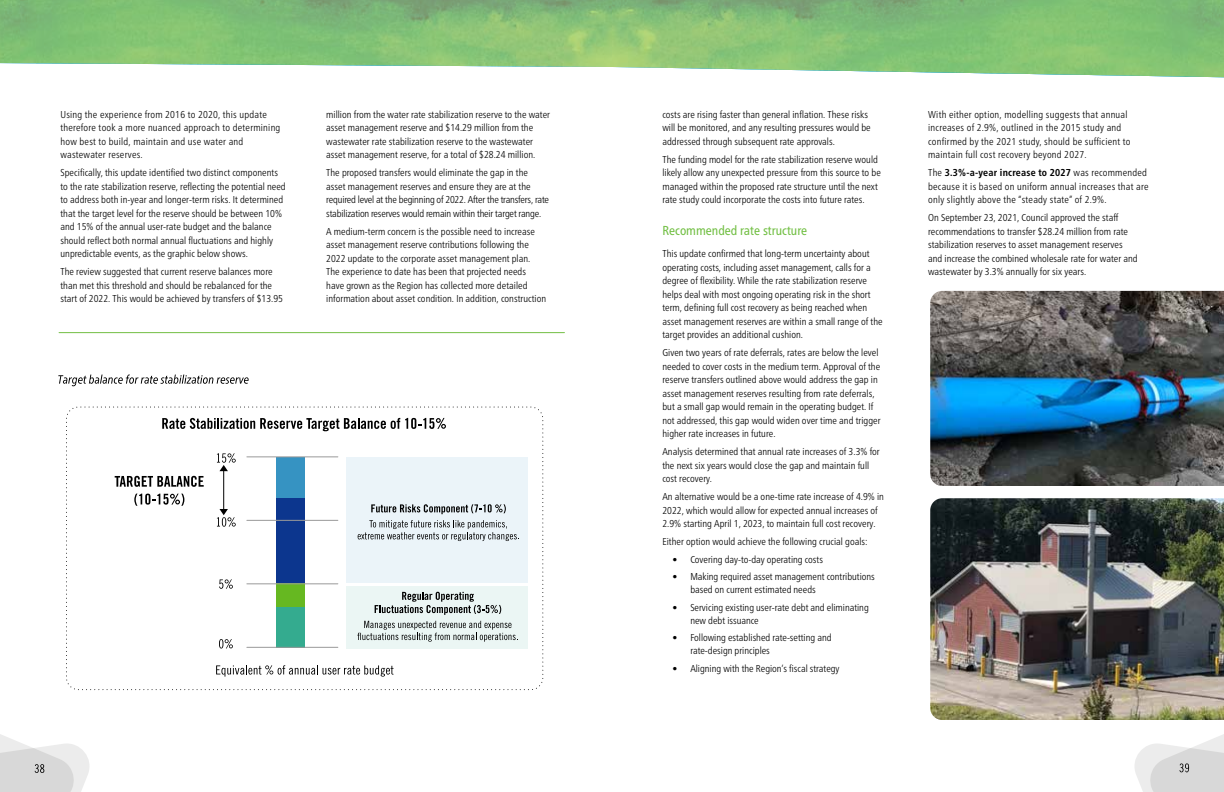
<style>
.page{position:relative;width:1224px;height:792px;background:#fff}
.page>*{position:absolute;margin:0;border:0;box-sizing:border-box;transform-origin:0 0}
.Paragraph_Header{font:condensed 13px "Frutiger Neue LT Pro";color:#72bf44}
.Body_Copy{font:300 condensed 10px/13.5px "Frutiger Neue LT Pro";letter-spacing:.005em;color:#000}
.Body_Copy-2{font:300 condensed 10px/13.5px "Frutiger Neue LT Pro";letter-spacing:.025em;color:#000}
.Body_Copy-3{font:300 condensed 10px/13.5px "Frutiger Neue LT Pro";letter-spacing:-.015em;color:#000}
.s1{font-weight:700}
</style>
<div class="page">
<svg style="left:612px;top:0;width:612px;height:77px;background:#8bc47d"></svg>
<svg style="left:0;top:0;width:612px;height:67px;background:#86c179"></svg>
<div style="left:346px;top:457px;width:182px;height:126px;background:#ebf4f9"></div>
<div style="left:346px;top:586px;width:182px;height:63px;background:#ebf6f4"></div>
<svg style="left:162px;top:418px;width:284px;height:13px"></svg>
<svg style="left:115px;top:476px;width:89px;height:11px"></svg>
<svg style="left:134px;top:494px;width:50px;height:12px"></svg>
<div style="left:66px;top:407px;width:477px;height:283px;border:1px dashed #000;border-radius:12px"></div>
<div style="left:277px;top:498px;width:28px;height:86px;background:#0c368e"></div>
<div style="left:277px;top:583px;width:28px;height:25px;background:#66b821"></div>
<div style="left:277px;top:607px;width:28px;height:40px;background:#34ab8f"></div>
<div style="left:277px;top:457px;width:28px;height:41px;background:#3693c2"></div>
<svg style="left:216px;top:665px;width:178px;height:12px"></svg>
<svg style="left:219px;top:579px;width:14px;height:10px"></svg>
<svg style="left:219px;top:639px;width:14px;height:10px"></svg>
<hr style="left:247px;top:457px;width:91px;height:1px;background:#999">
<hr style="left:247px;top:520px;width:91px;height:1px;background:#999">
<hr style="left:247px;top:584px;width:91px;height:1px;background:#999">
<hr style="left:247px;top:647px;width:91px;height:1px;background:#999">
<svg style="left:371px;top:504px;width:135px;height:10px"></svg>
<svg style="left:358px;top:520px;width:161px;height:21px"></svg>
<svg style="left:375px;top:592px;width:126px;height:23px"></svg>
<svg style="left:357px;top:621px;width:161px;height:21px"></svg>
<hr style="left:223px;top:467px;width:1px;height:46px;background:#000">
<svg style="left:217px;top:453px;width:19px;height:18px"></svg>
<svg style="left:217px;top:509px;width:19px;height:18px"></svg>
<svg style="left:58px;top:375px;width:191px;height:11px"></svg>
<hr style="left:59px;top:332px;width:505px;height:1px;background:#72bf44">
<img style="left:930px;top:498px;width:294px;height:222px">
<img style="left:930px;top:291px;width:294px;height:195px">
<svg style="left:0;top:734px;width:89px;height:58px"></svg>
<svg style="left:1134px;top:714px;width:90px;height:78px"></svg>
<p class="Body_Copy-2" style="left:60px;top:108px;width:221px">Using the experience from 2016 to 2020, this update therefore took a more nuanced approach to determining how best to build, maintain and use water and wastewater reserves.</p>
<p class="Body_Copy" style="left:60px;top:166px;width:227px">Specifically, this update identified two distinct components to the rate stabilization reserve, reflecting the potential need to address both in-year and longer-term risks. It determined that the target level for the reserve should be between 10% and 15% of the annual user-rate budget and the balance should reflect both normal annual fluctuations and highly unpredictable events, as the graphic below shows.</p>
<p class="Body_Copy" style="left:60px;top:265px;width:224px">The review suggested that current reserve balances more than met this threshold and should be rebalanced for the start of 2022. This would be achieved by transfers of $13.95</p>
<p class="Body_Copy" style="left:326px;top:108px;width:225px">million from the water rate stabilization reserve to the water asset management reserve and $14.29 million from the wastewater rate stabilization reserve to the wastewater asset management reserve, for a total of $28.24 million.</p>
<p class="Body_Copy-3" style="left:326px;top:166px;width:224px">The proposed transfers would eliminate the gap in the asset management reserves and ensure they are at the required level at the beginning of 2022. After the transfers, rate stabilization reserves would remain within their target range.</p>
<p class="Body_Copy" style="left:326px;top:225px;width:221px">A medium-term concern is the possible need to increase asset management reserve contributions following the 2022 update to the corporate asset management plan.<br>The experience to date has been that projected needs have grown as the Region has collected more detailed information about asset condition. In addition, construction</p>
<p class="Body_Copy" style="left:662px;top:108px;width:210px">costs are rising faster than general inflation. These risks will be monitored, and any resulting pressures would be addressed through subsequent rate approvals.</p>
<p class="Body_Copy" style="left:662px;top:153px;width:220px">The funding model for the rate stabilization reserve would likely allow any unexpected pressure from this source to be managed within the proposed rate structure until the next rate study could incorporate the costs into future rates.</p>
<p class="Paragraph_Header" style="left:662px;top:223px;width:146px">Recommended rate structure</p>
<p class="Body_Copy" style="left:662px;top:247px;width:222px">This update confirmed that long-term uncertainty about operating costs, including asset management, calls for a degree of flexibility. While the rate stabilization reserve helps deal with most ongoing operating risk in the short term, defining full cost recovery as being reached when asset management reserves are within a small range of the target provides an additional cushion.</p>
<p class="Body_Copy" style="left:662px;top:346px;width:220px">Given two years of rate deferrals, rates are below the level needed to cover costs in the medium term. Approval of the reserve transfers outlined above would address the gap in asset management reserves resulting from rate deferrals, but a small gap would remain in the operating budget. If not addressed, this gap would widen over time and trigger higher rate increases in future.</p>
<p class="Body_Copy" style="left:662px;top:445px;width:219px">Analysis determined that annual rate increases of 3.3% for the next six years would close the gap and maintain full cost recovery.</p>
<p class="Body_Copy" style="left:662px;top:490px;width:223px">An alternative would be a one-time rate increase of 4.9% in<br>2022, which would allow for expected annual increases of<br>2.9% starting April 1, 2023, to maintain full cost recovery.</p>
<p class="Body_Copy" style="left:662px;top:535px;width:207px">Either option would achieve the following crucial goals:</p>
<p class="Body_Copy" style="left:672px;top:553px;width:152px">• Covering day-to-day operating costs</p>
<p class="Body_Copy" style="left:690px;top:570px;width:186px;line-height:13px;text-indent:-18px">• Making required asset management contributions based on current estimated needs</p>
<p class="Body_Copy" style="left:690px;top:601px;width:180px;line-height:13px;text-indent:-18px">• Servicing existing user-rate debt and eliminating new debt issuance</p>
<p class="Body_Copy" style="left:690px;top:631px;width:143px;line-height:13px;text-indent:-18px">• Following established rate-setting and rate-design principles</p>
<p class="Body_Copy" style="left:672px;top:662px;width:169px">• Aligning with the Region’s fiscal strategy</p>
<p class="Body_Copy-2" style="left:928px;top:108px;width:204px">With either option, modelling suggests that annual increases of 2.9%, outlined in the 2015 study and confirmed by the 2021 study, should be sufficient to maintain full cost recovery beyond 2027.</p>
<p class="Body_Copy-2" style="left:928px;top:166px;width:222px">The <span class="s1">3.3%-a-year increase to 2027</span> was recommended because it is based on uniform annual increases that are only slightly above the “steady state” of 2.9%.</p>
<p class="Body_Copy" style="left:928px;top:211px;width:211px">On September 23, 2021, Council approved the staff recommendations to transfer $28.24 million from rate stabilization reserves to asset management reserves and increase the combined wholesale rate for water and wastewater by 3.3% annually for six years.</p>
</div>
